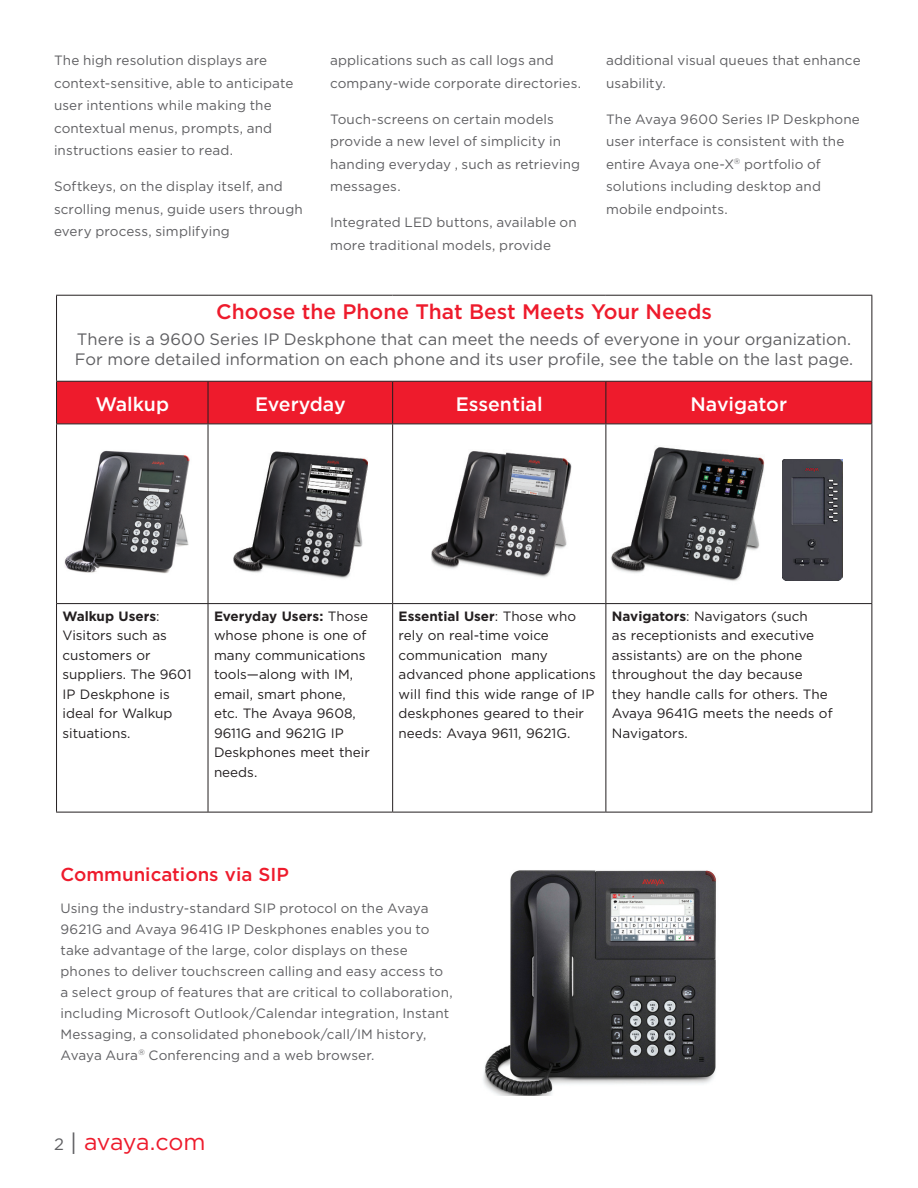
<style>
.page{position:relative;width:918px;height:1188px;background:#fff}
.page>*{position:absolute;margin:0;border:0;box-sizing:border-box;transform-origin:0 0}
.t1{font:23.25px "Gotham";letter-spacing:-.015em;color:#ee1b2c}
.Table_Title{font:500 21px "Gotham";color:#ee1b2c}
.Table_Title-2{font:500 19.5px "Gotham";color:#fff}
.sub_head_PMS_485_cmy{font:500 18.75px "Gotham";color:#ee1b2c}
.Body_copy{font:16.5px/19.5px "Gotham";letter-spacing:.005em;color:#5f5f62}
.Body_copy-2{font:13.5px/22.5px "Gotham";letter-spacing:.01em;color:#5f5f62}
.body_copy{font:13.5px/19.5px "Gotham";color:#231f20}
.s1{font-weight:700}
.s2{font-size:16.5px;color:#5f5f62}
.s3{color:#5f5f62}
</style>
<div class="page">
<div style="left:57px;top:382px;width:815px;height:42px;background:#ee1b2c"></div>
<svg style="left:57px;top:425px;width:815px;height:387px"></svg>
<hr style="left:56px;top:295px;width:152px;height:1px;background:#231f20">
<hr style="left:56px;top:296px;width:1px;height:85px;background:#231f20">
<hr style="left:208px;top:295px;width:185px;height:1px;background:#231f20">
<hr style="left:393px;top:295px;width:213px;height:1px;background:#231f20">
<hr style="left:606px;top:295px;width:266px;height:1px;background:#231f20">
<hr style="left:872px;top:296px;width:1px;height:85px;background:#231f20">
<hr style="left:56px;top:381px;width:152px;height:1px;background:#231f20">
<hr style="left:56px;top:382px;width:1px;height:42px;background:#231f20">
<hr style="left:208px;top:381px;width:185px;height:1px;background:#231f20">
<hr style="left:208px;top:382px;width:1px;height:42px;background:#231f20">
<hr style="left:393px;top:381px;width:213px;height:1px;background:#231f20">
<hr style="left:392px;top:382px;width:1px;height:42px;background:#231f20">
<hr style="left:606px;top:381px;width:266px;height:1px;background:#231f20">
<hr style="left:606px;top:382px;width:1px;height:42px;background:#231f20">
<hr style="left:872px;top:382px;width:1px;height:42px;background:#231f20">
<hr style="left:56px;top:424px;width:152px;height:1px;background:#231f20">
<hr style="left:56px;top:424px;width:1px;height:179px;background:#231f20">
<hr style="left:208px;top:424px;width:185px;height:1px;background:#231f20">
<hr style="left:208px;top:424px;width:1px;height:179px;background:#231f20">
<hr style="left:393px;top:424px;width:213px;height:1px;background:#231f20">
<hr style="left:392px;top:424px;width:1px;height:179px;background:#231f20">
<hr style="left:606px;top:424px;width:266px;height:1px;background:#231f20">
<hr style="left:606px;top:424px;width:1px;height:179px;background:#231f20">
<hr style="left:872px;top:424px;width:1px;height:179px;background:#231f20">
<hr style="left:56px;top:603px;width:152px;height:1px;background:#231f20">
<hr style="left:56px;top:604px;width:1px;height:208px;background:#231f20">
<hr style="left:208px;top:603px;width:185px;height:1px;background:#231f20">
<hr style="left:208px;top:604px;width:1px;height:208px;background:#231f20">
<hr style="left:393px;top:603px;width:213px;height:1px;background:#231f20">
<hr style="left:392px;top:604px;width:1px;height:208px;background:#231f20">
<hr style="left:606px;top:603px;width:266px;height:1px;background:#231f20">
<hr style="left:606px;top:604px;width:1px;height:208px;background:#231f20">
<hr style="left:872px;top:604px;width:1px;height:208px;background:#231f20">
<hr style="left:56px;top:812px;width:152px;height:1px;background:#231f20">
<hr style="left:208px;top:812px;width:185px;height:1px;background:#231f20">
<hr style="left:393px;top:812px;width:213px;height:1px;background:#231f20">
<hr style="left:606px;top:812px;width:266px;height:1px;background:#231f20">
<img style="left:60px;top:449px;width:138px;height:140px">
<img style="left:233px;top:451px;width:134px;height:137px">
<img style="left:432px;top:450px;width:140px;height:138px">
<img style="left:608px;top:446px;width:165px;height:140px">
<img style="left:783px;top:459px;width:59px;height:121px">
<img style="left:483px;top:870px;width:234px;height:226px">
<p class="Body_copy-2" style="left:54px;top:49px;width:241px">The high resolution displays are context-sensitive, able to anticipate user intentions while making the contextual menus, prompts, and instructions easier to read.</p>
<p class="Body_copy-2" style="left:54px;top:175px;width:250px">Softkeys, on the display itself, and scrolling menus, guide users through every process, simplifying</p>
<p class="Body_copy-2" style="left:330px;top:49px;width:253px">applications such as call logs and company-wide corporate directories.</p>
<p class="Body_copy-2" style="left:330px;top:108px;width:252px">Touch-screens on certain models provide a new level of simplicity in handing everyday , such as retrieving messages.</p>
<p class="Body_copy-2" style="left:330px;top:211px;width:248px">Integrated LED buttons, available on more traditional models, provide</p>
<p class="Body_copy-2" style="left:606px;top:49px;width:256px">additional visual queues that enhance usability.</p>
<p class="Body_copy-2" style="left:606px;top:108px;width:255px">The Avaya 9600 Series IP Deskphone user interface is consistent with the entire Avaya one-X<sup>®</sup> portfolio of solutions including desktop and mobile endpoints.</p>
<p class="Table_Title" style="left:216px;top:299px;width:497px">Choose the Phone That Best Meets Your Needs</p>
<p class="Body_copy" style="left:75px;top:329px;width:780px">There is a 9600 Series IP Deskphone that can meet the needs of everyone in your organization.<br>For more detailed information on each phone and its user profile, see the table on the last page.</p>
<p class="Table_Title-2" style="left:95px;top:393px;width:75px">Walkup</p>
<p class="Table_Title-2" style="left:255px;top:393px;width:92px">Everyday</p>
<p class="Table_Title-2" style="left:456px;top:393px;width:88px">Essential</p>
<p class="Table_Title-2" style="left:691px;top:393px;width:98px">Navigator</p>
<p class="body_copy" style="left:63px;top:606px;width:131px"><span class="s1">Walkup Users</span>:<br>Visitors such as customers or suppliers. The 9601<br>IP Deskphone is ideal for Walkup situations.</p>
<p class="body_copy" style="left:214px;top:606px;width:157px"><span class="s1">Everyday Users:</span> Those whose phone is one of many communications tools—along with IM, email, smart phone, etc. The Avaya 9608,<br>9611G and 9621G IP<br>Deskphones meet their needs.</p>
<p class="body_copy" style="left:399px;top:606px;width:199px"><span class="s1">Essential User</span>: Those who rely on real-time voice communication many advanced phone applications will find this wide range of IP deskphones geared to their needs: Avaya 9611, 9621G.</p>
<p class="body_copy" style="left:612px;top:606px;width:222px"><span class="s1">Navigators</span>: Navigators (such<br>as receptionists and executive assistants) are on the phone throughout the day because they handle calls for others. The<br>Avaya 9641G meets the needs of<br>Navigators.</p>
<p class="sub_head_PMS_485_cmy" style="left:60px;top:864px;width:230px">Communications via SIP</p>
<p class="Body_copy-2" style="left:60px;top:897px;width:394px;line-height:21px">Using the industry-standard SIP protocol on the Avaya 9621G and Avaya 9641G IP Deskphones enables you to take advantage of the large, color displays on these phones to deliver touchscreen calling and easy access to a select group of features that are critical to collaboration, including Microsoft Outlook/Calendar integration, Instant Messaging, a consolidated phonebook/call/IM history, Avaya Aura<sup>®</sup> Conferencing and a web browser.</p>
<h1 class="t1" style="left:54px;top:1129px;width:153px"><span class="s2">2</span> <span class="s3">|</span> avaya.com</h1>
</div>
